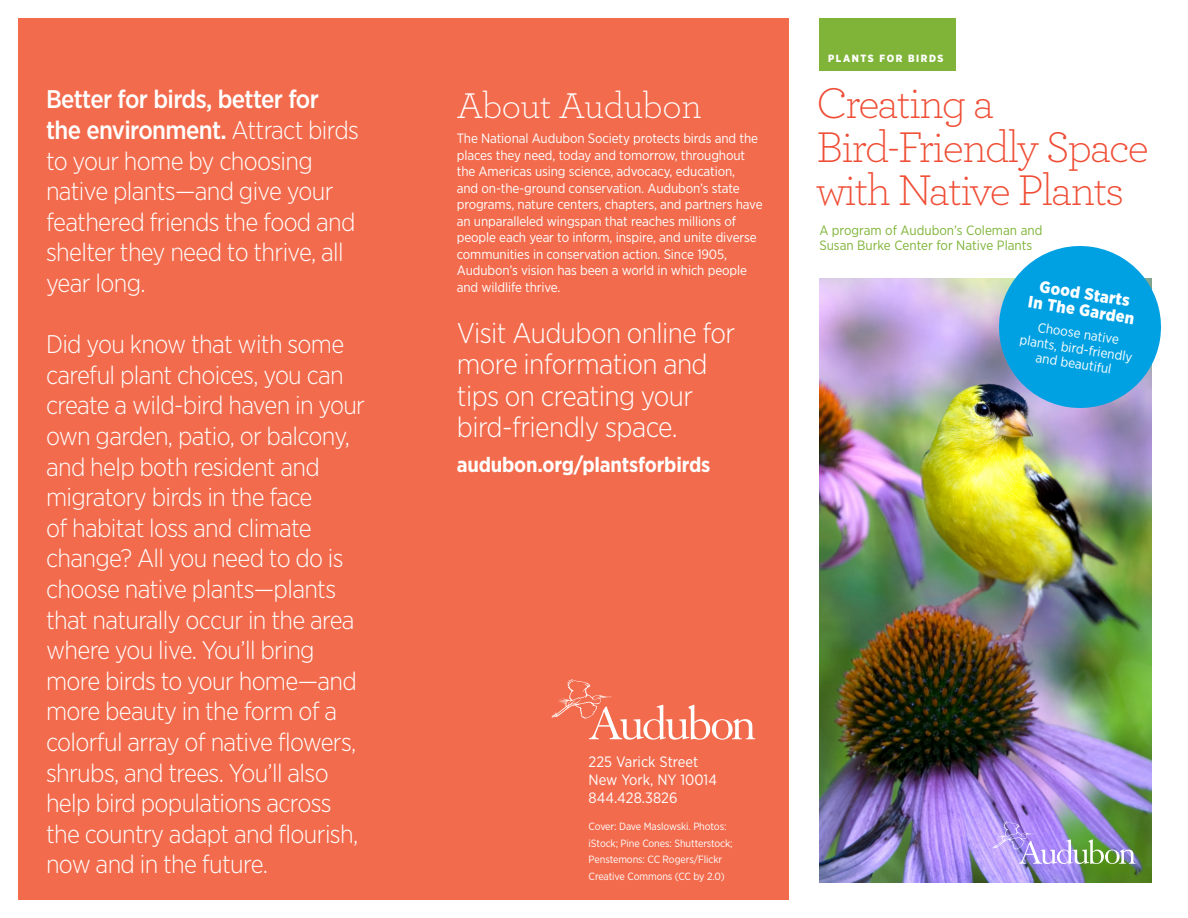
<style>
.page{position:relative;width:1188px;height:918px;background:#fff}
.page>*{position:absolute;margin:0;border:0;box-sizing:border-box;transform-origin:0 0}
.t1{font:300 45px/43.5px "Archer";letter-spacing:-.04em;color:#ef4d35}
.t2{font:300 37.5px "Archer";letter-spacing:-.01em;color:#fff}
.t3{font:300 28.5px/31.5px "Gotham Narrow";letter-spacing:-.02em;color:#fff}
.t4{font:300 25.5px/30.6px "Gotham Narrow";letter-spacing:-.025em;color:#fff}
.t5{font:700 21px "Gotham Narrow";letter-spacing:-.01em;color:#fff}
.t6{font:900 16.5px/17px "Gotham Narrow";color:#fff;text-align:center}
.t7{font:15px "Gotham Narrow";color:#fff}
.t8{font:13.5px/16.5px "Gotham Narrow";letter-spacing:-.01em;color:#fff}
.t9{font:13.5px/15px "Gotham Narrow";color:#7fb438}
.t10{font:10.5px/16.5px "Gotham Narrow";letter-spacing:-.01em;color:#fff}
.t11{font:900 10.5px "Gotham Narrow";letter-spacing:.15em;color:#fff}
.s1{font-weight:500}
</style>
<div class="page">
<div style="left:18px;top:18px;width:770px;height:882px;background:#f26b4d"></div>
<img style="left:819px;top:279px;width:333px;height:603px">
<img style="left:992px;top:822px;width:144px;height:42px">
<div style="left:819px;top:18px;width:137px;height:53px;background:#7fb438"></div>
<svg style="left:552px;top:679px;width:203px;height:61px"></svg>
<svg style="left:993px;top:246px;width:168px;height:168px;background:#33a7dc"></svg>
<p class="t4" style="left:46px;top:83px;width:315px"><span class="s1">Better for birds, better for the environment.</span> Attract birds to your home by choosing native plants—and give your feathered friends the food and shelter they need to thrive, all year long.</p>
<p class="t4" style="left:46px;top:328px;width:321px">Did you know that with some careful plant choices, you can create a wild-bird haven in your own garden, patio, or balcony, and help both resident and migratory birds in the face<br>of habitat loss and climate change? All you need to do is choose native plants—plants that naturally occur in the area where you live. You’ll bring more birds to your home—and more beauty in the form of a colorful array of native flowers, shrubs, and trees. You’ll also help bird populations across the country adapt and flourish, now and in the future.</p>
<p class="t2" style="left:457px;top:82px;width:246px">About Audubon</p>
<p class="t8" style="left:457px;top:130px;width:307px">The National Audubon Society protects birds and the places they need, today and tomorrow, throughout the Americas using science, advocacy, education,<br>and on-the-ground conservation. Audubon’s state programs, nature centers, chapters, and partners have an unparalleled wingspan that reaches millions of people each year to inform, inspire, and unite diverse communities in conservation action. Since 1905, Audubon’s vision has been a world in which people and wildlife thrive.</p>
<p class="t3" style="left:457px;top:316px;width:280px">Visit Audubon online for more information and</p>
<p class="t3" style="left:457px;top:379px;width:238px">tips on creating your bird-friendly space.</p>
<p class="t5" style="left:457px;top:451px;width:255px">audubon.org/plantsforbirds</p>
<p class="t11" style="left:828px;top:51px;width:117px">PLANTS FOR BIRDS</p>
<p class="t1" style="left:816px;top:81px;width:334px">Creating a<br>Bird-Friendly Space with Native Plants</p>
<p class="t9" style="left:819px;top:223px;width:225px">A program of Audubon’s Coleman and<br>Susan Burke Center for Native Plants</p>
<p class="t6" style="left:1033px;top:276px;width:109px;rotate:9deg">Good Starts<br>In The Garden</p>
<p class="t8" style="left:1023px;top:317px;width:115px;line-height:15.1px;text-align:center;rotate:9deg">Choose native plants, bird-friendly</p>
<p class="t8" style="left:1037px;top:349px;width:78px;rotate:9deg">and beautiful</p>
<p class="t7" style="left:589px;top:752px;width:111px">225 Varick Street</p>
<p class="t7" style="left:589px;top:770px;width:130px">New York, NY 10014</p>
<p class="t7" style="left:589px;top:788px;width:90px">844.428.3826</p>
<p class="t10" style="left:589px;top:818px;width:146px">Cover: Dave Maslowski. Photos: iStock; Pine Cones: Shutterstock;<br>Penstemons: CC Rogers/Flickr<br>Creative Commons (CC by 2.0)</p>
</div>
